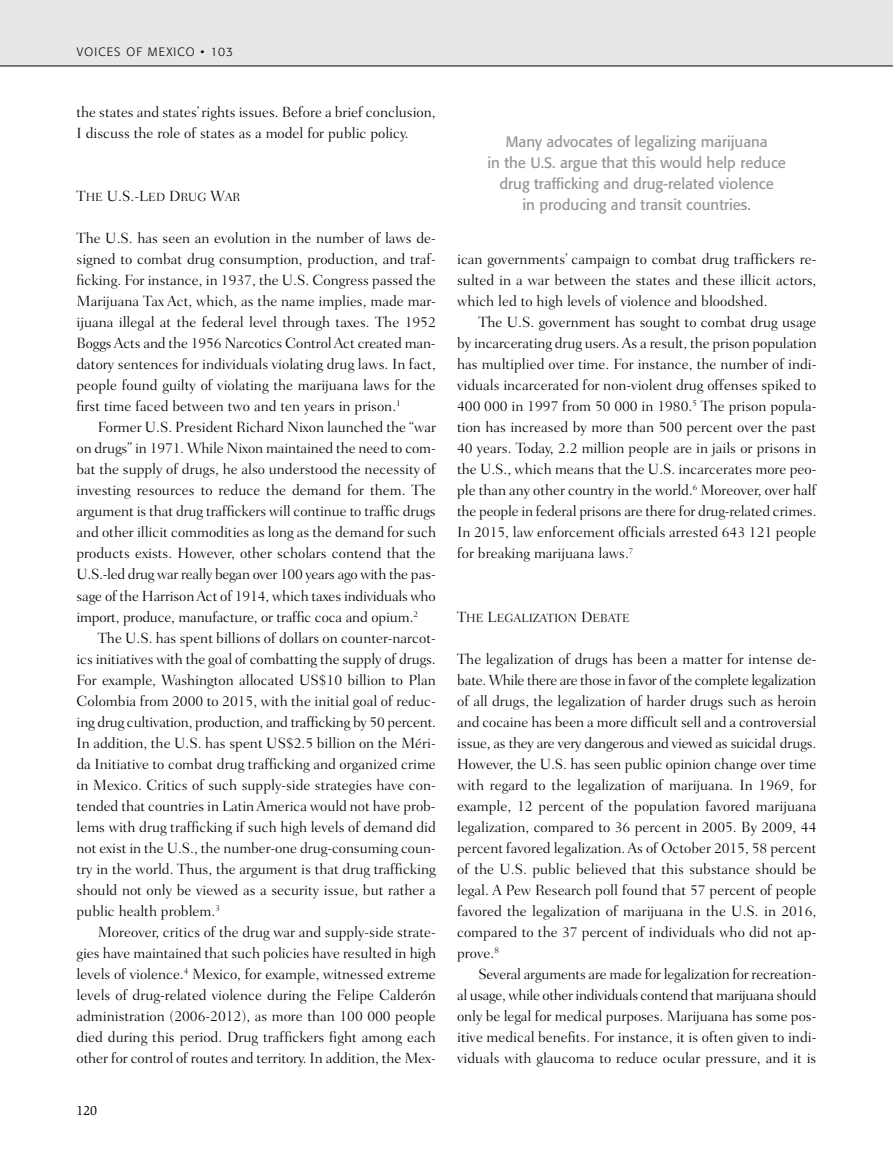
<style>
.page{position:relative;width:893px;height:1149px;background:#fff}
.page>*{position:absolute;margin:0;border:0;box-sizing:border-box;transform-origin:0 0}
.t1{font:300 15px/21px "Fairfield LH";color:#000;text-align:justify}
.t2{font:15px/21px "Formata";color:#939598;text-align:center}
.t3{font:15px "Fairfield LH Light SC800";color:#000}
.t4{font:13.5px "Slimbach";color:#000}
.t5{font:12px "Fairfield LH Light SC800";color:#000}
.t6{font:300 12px "Formata";letter-spacing:.1em;color:#000}
.s1{font-size:12px}
.s2{font-size:15px}
</style>
<div class="page">
<div style="left:0;top:0;width:893px;height:66px;background:#e6e7e8"></div>
<p class="t6" style="left:77px;top:45px;width:158px">VOICES OF MEXICO • 103</p>
<p class="t1" style="left:77px;top:102px;width:361px">the states and states’ rights issues. Before a brief conclusion,<br>I discuss the role of states as a model for public policy.</p>
<p class="t3" style="left:77px;top:188px;width:165px">T<span class="s1">HE</span> U.S.-L<span class="s1">ED</span> D<span class="s1">RUG</span> W<span class="s1">AR</span></p>
<p class="t1" style="left:77px;top:228px;width:361px">The U.S. has seen an evolution in the number of laws de&shy;signed to combat drug consumption, production, and traf&shy;ficking. For instance, in 1937, the U.S. Congress passed the Marijuana Tax Act, which, as the name implies, made mar&shy;ijuana illegal at the federal level through taxes. The 1952<br>Boggs Acts and the 1956 Narcotics Control Act created man&shy;datory sentences for individuals violating drug laws. In fact, people found guilty of violating the marijuana laws for the first time faced between two and ten years in prison.<sup>1</sup></p>
<p class="t1" style="left:77px;top:417px;width:361px;text-indent:21px">Former U.S. President Richard Nixon launched the “war on drugs” in 1971. While Nixon maintained the need to com&shy;bat the supply of drugs, he also understood the necessity of investing resources to reduce the demand for them. The argument is that drug traffickers will continue to traffic drugs and other illicit commodities as long as the demand for such products exists. However, other scholars contend that the U.S.-led drug war really began over 100 years ago with the pas&shy;sage of the Harrison Act of 1914, which taxes individuals who import, produce, manufacture, or traffic coca and opium.<sup>2</sup></p>
<p class="t1" style="left:77px;top:627px;width:361px;text-indent:21px">The U.S. has spent billions of dollars on counter-narcot&shy;ics initiatives with the goal of combatting the supply of drugs.<br>For example, Washington allocated US$10 billion to Plan Colombia from 2000 to 2015, with the initial goal of reduc&shy;ing drug cultivation, production, and trafficking by 50 percent.<br>In addition, the U.S. has spent US$2.5 billion on the Méri&shy;da Initiative to combat drug trafficking and organized crime in Mexico. Critics of such supply-side strategies have con&shy;tended that countries in Latin America would not have prob&shy;lems with drug trafficking if such high levels of demand did not exist in the U.S., the number-one drug-consuming coun&shy;try in the world. Thus, the argument is that drug trafficking should not only be viewed as a security issue, but rather a public health problem.<sup>3</sup></p>
<p class="t1" style="left:77px;top:921px;width:361px;text-indent:21px">Moreover, critics of the drug war and supply-side strate&shy;gies have maintained that such policies have resulted in high levels of violence.<sup>4</sup> Mexico, for example, witnessed extreme levels of drug-related violence during the Felipe Calderón administration (2006-2012), as more than 100 000 people died during this period. Drug traffickers fight among each other for control of routes and territory. In addition, the Mex-</p>
<p class="t4" style="left:77px;top:1102px;width:22px">120</p>
<p class="t2" style="left:487px;top:131px;width:300px">Many advocates of legalizing marijuana<br>in the U.S. argue that this would help reduce drug trafficking and drug-related violence<br>in producing and transit countries.</p>
<p class="t1" style="left:457px;top:249px;width:361px">ican governments’ campaign to combat drug traffickers re&shy;sulted in a war between the states and these illicit actors, which led to high levels of violence and bloodshed.</p>
<p class="t1" style="left:457px;top:312px;width:361px;text-indent:21px">The U.S. government has sought to combat drug usage by incarcerating drug users. As a result, the prison population has multiplied over time. For instance, the number of indi&shy;viduals incarcerated for non-violent drug offenses spiked to 400 000 in 1997 from 50 000 in 1980.<sup>5</sup> The prison popula&shy;tion has increased by more than 500 percent over the past 40 years. Today, 2.2 million people are in jails or prisons in the U.S., which means that the U.S. incarcerates more peo&shy;ple than any other country in the world.<sup>6</sup> Moreover, over half the people in federal prisons are there for drug-related crimes.<br>In 2015, law enforcement officials arrested 643 121 people for breaking marijuana laws.<sup>7</sup></p>
<p class="t5" style="left:457px;top:610px;width:174px"><span class="s2">T</span>HE <span class="s2">L</span>EGALIZATION <span class="s2">D</span>EBATE</p>
<p class="t1" style="left:457px;top:648px;width:361px">The legalization of drugs has been a matter for intense de&shy;bate. While there are those in favor of the complete legalization of all drugs, the legalization of harder drugs such as heroin and cocaine has been a more difficult sell and a controversial issue, as they are very dangerous and viewed as suicidal drugs.<br>However, the U.S. has seen public opinion change over time with regard to the legalization of marijuana. In 1969, for example, 12 percent of the population favored marijuana legalization, compared to 36 percent in 2005. By 2009, 44 percent favored legalization. As of October 2015, 58 percent of the U.S. public believed that this substance should be legal. A Pew Research poll found that 57 percent of people favored the legalization of marijuana in the U.S. in 2016, compared to the 37 percent of individuals who did not ap&shy;prove.<sup>8</sup></p>
<p class="t1" style="left:457px;top:963px;width:361px;text-indent:21px">Several arguments are made for legalization for recreation&shy;al usage, while other individuals contend that marijuana should only be legal for medical purposes. Marijuana has some pos&shy;itive medical benefits. For instance, it is often given to indi&shy;viduals with glaucoma to reduce ocular pressure, and it is</p>
</div>
